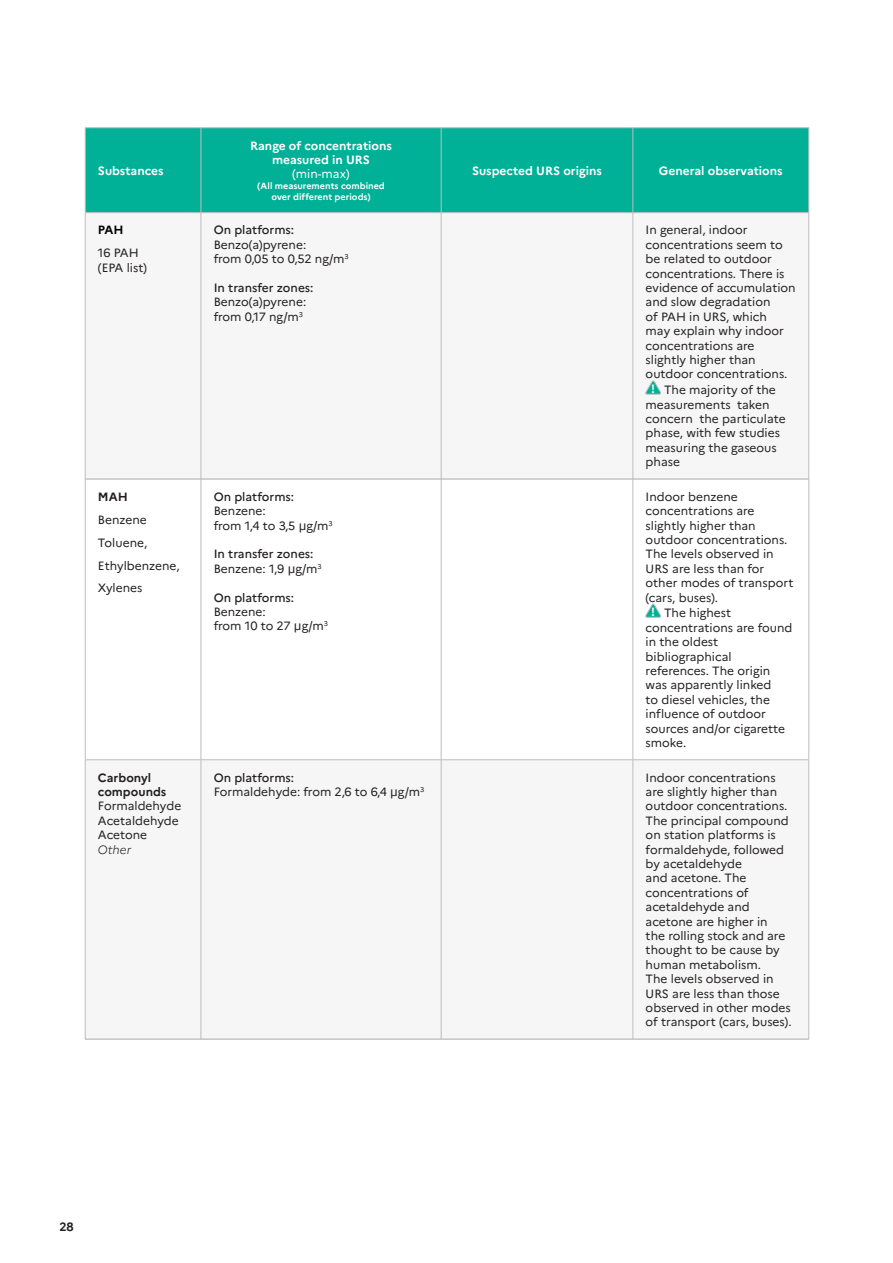
<style>
.page{position:relative;width:893px;height:1263px;background:#fff}
.page>*{position:absolute;margin:0;border:0;box-sizing:border-box;transform-origin:0 0}
.t1{font:12px/14.4px "Marianne";color:#231f20}
.t2{font:500 12px/14.4px "Marianne";color:#231f20}
.t3{font:700 12px/14.4px "Marianne";color:#fff;text-align:center}
.t4{font:700 12px/14.4px "Marianne";color:#231f20}
.t5{font:12px "Marianne";color:#fff}
.t6{font:italic 300 12px "Marianne";color:#231f20}
.t7{font:700 12px "Marianne";color:#000001}
.t8{font:700 9px/10.8px "Marianne";color:#fff;text-align:center}
.s1{font-weight:700;color:#fff}
.s2{font-family:"Verdana"}
.s3{font-weight:400}
.s4{font-family:"Verdana";font-weight:400}
.s5{font-weight:500}
</style>
<div class="page">
<div style="left:86px;top:128px;width:722px;height:84px;background:#00b198"></div>
<div style="left:86px;top:213px;width:722px;height:826px;background:#f5f6f5"></div>
<svg style="left:86px;top:480px;width:722px;height:279px"></svg>
<hr style="left:85px;top:213px;width:1px;height:266px;background:#bcbdc0">
<hr style="left:201px;top:213px;width:1px;height:266px;background:#bcbdc0">
<hr style="left:441px;top:213px;width:1px;height:266px;background:#bcbdc0">
<hr style="left:633px;top:213px;width:1px;height:266px;background:#bcbdc0">
<hr style="left:808px;top:213px;width:1px;height:266px;background:#bcbdc0">
<hr style="left:85px;top:479px;width:1px;height:280px;background:#bcbdc0">
<hr style="left:201px;top:479px;width:1px;height:280px;background:#bcbdc0">
<hr style="left:441px;top:479px;width:1px;height:280px;background:#bcbdc0">
<hr style="left:633px;top:479px;width:1px;height:280px;background:#bcbdc0">
<hr style="left:808px;top:479px;width:1px;height:280px;background:#bcbdc0">
<hr style="left:85px;top:479px;width:116px;height:1px;background:#a9acac">
<hr style="left:201px;top:479px;width:240px;height:1px;background:#a9acac">
<hr style="left:441px;top:479px;width:192px;height:1px;background:#a9acac">
<hr style="left:633px;top:479px;width:176px;height:1px;background:#a9acac">
<hr style="left:85px;top:127px;width:116px;height:1px;background:#bcbdc0">
<hr style="left:85px;top:128px;width:1px;height:84px;background:#bcbdc0">
<hr style="left:201px;top:127px;width:240px;height:1px;background:#bcbdc0">
<hr style="left:201px;top:128px;width:1px;height:84px;background:#bcbdc0">
<hr style="left:441px;top:127px;width:192px;height:1px;background:#bcbdc0">
<hr style="left:441px;top:128px;width:1px;height:84px;background:#bcbdc0">
<hr style="left:633px;top:127px;width:176px;height:1px;background:#bcbdc0">
<hr style="left:633px;top:128px;width:1px;height:84px;background:#bcbdc0">
<hr style="left:808px;top:128px;width:1px;height:84px;background:#bcbdc0">
<hr style="left:85px;top:212px;width:116px;height:1px;background:#bcbdc0">
<hr style="left:201px;top:212px;width:240px;height:1px;background:#bcbdc0">
<hr style="left:441px;top:212px;width:192px;height:1px;background:#bcbdc0">
<hr style="left:633px;top:212px;width:176px;height:1px;background:#bcbdc0">
<hr style="left:85px;top:759px;width:116px;height:1px;background:#bcbdc0">
<hr style="left:201px;top:759px;width:240px;height:1px;background:#bcbdc0">
<hr style="left:441px;top:759px;width:192px;height:1px;background:#bcbdc0">
<hr style="left:633px;top:759px;width:176px;height:1px;background:#bcbdc0">
<hr style="left:85px;top:760px;width:1px;height:279px;background:#bcbdc0">
<hr style="left:201px;top:760px;width:1px;height:279px;background:#bcbdc0">
<hr style="left:441px;top:760px;width:1px;height:279px;background:#bcbdc0">
<hr style="left:633px;top:760px;width:1px;height:279px;background:#bcbdc0">
<hr style="left:808px;top:760px;width:1px;height:279px;background:#bcbdc0">
<hr style="left:85px;top:1039px;width:116px;height:1px;background:#a9acac">
<hr style="left:201px;top:1039px;width:240px;height:1px;background:#a9acac">
<hr style="left:441px;top:1039px;width:192px;height:1px;background:#a9acac">
<hr style="left:633px;top:1039px;width:176px;height:1px;background:#a9acac">
<svg style="left:645px;top:381px;width:16px;height:13px"></svg>
<svg style="left:645px;top:604px;width:16px;height:13px"></svg>
<p class="t3" style="left:98px;top:163px;width:67px">Substances</p>
<p class="t3" style="left:250px;top:138px;width:143px">Range of concentrations measured in URS</p>
<p class="t5" style="left:292px;top:167px;width:59px">(min-max)</p>
<p class="t8" style="left:257px;top:180px;width:129px">(All measurements combined over different periods)</p>
<p class="t3" style="left:472px;top:163px;width:131px">Suspected URS origins</p>
<p class="t3" style="left:659px;top:163px;width:125px">General observations</p>
<p class="t7" style="left:98px;top:223px;width:27px">PAH</p>
<p class="t1" style="left:98px;top:246px;width:50px">16 PAH (EPA list)</p>
<p class="t2" style="left:214px;top:223px;width:82px">On platforms:</p>
<p class="t1" style="left:214px;top:237px;width:137px">Benzo(a)pyrene:<br>from 0,05 to 0,52 ng/m<sup>3</sup></p>
<p class="t2" style="left:214px;top:281px;width:101px">In transfer zones:</p>
<p class="t1" style="left:214px;top:295px;width:94px">Benzo(a)pyrene: from 0,17 ng/m<sup>3</sup></p>
<p class="t1" style="left:646px;top:223px;width:152px">In general, indoor concentrations seem to be related to outdoor concentrations. There is evidence of accumulation and slow degradation<br>of PAH in URS, which<br>may explain why indoor concentrations are slightly higher than outdoor concentrations.</p>
<p class="t1" style="left:646px;top:383px;width:142px;text-indent:6px"><span class="s1">!</span> The majority of the measurements taken concern the particulate phase, with few studies measuring the gaseous phase</p>
<p class="t4" style="left:98px;top:489px;width:31px">MAH</p>
<p class="t1" style="left:98px;top:508px;width:83px;line-height:23px">Benzene<br>Toluene,<br>Ethylbenzene,<br>Xylenes</p>
<p class="t2" style="left:214px;top:489px;width:82px">On platforms:</p>
<p class="t1" style="left:214px;top:504px;width:121px">Benzene:<br>from 1,4 to 3,5 <span class="s2">µ</span>g/m<sup>3</sup></p>
<p class="t2" style="left:214px;top:547px;width:110px">In transfer zones:<br><span class="s3">Benzene: 1,9</span> <span class="s4">µ</span><span class="s3">g/m</span><sup>3</sup></p>
<p class="t2" style="left:214px;top:590px;width:82px">On platforms:</p>
<p class="t1" style="left:214px;top:604px;width:116px">Benzene:<br>from 10 to 27 <span class="s2">µ</span>g/m<sup>3</sup></p>
<p class="t1" style="left:646px;top:489px;width:149px">Indoor benzene concentrations are slightly higher than outdoor concentrations.<br>The levels observed in<br>URS are less than for other modes of transport (cars, buses).</p>
<p class="t1" style="left:646px;top:606px;width:148px;text-indent:6px"><span class="s1">!</span> The highest concentrations are found in the oldest bibliographical references. The origin was apparently linked<br>to diesel vehicles, the influence of outdoor sources and/or cigarette smoke.</p>
<p class="t4" style="left:98px;top:770px;width:70px">Carbonyl compounds</p>
<p class="t1" style="left:98px;top:799px;width:85px">Formaldehyde<br>Acetaldehyde<br>Acetone</p>
<p class="t6" style="left:98px;top:842px;width:35px">Other</p>
<p class="t1" style="left:214px;top:770px;width:212px"><span class="s5">On platforms:<br></span>Formaldehyde: from 2,6 to 6,4 <span class="s2">µ</span>g/m<sup>3</sup></p>
<p class="t1" style="left:646px;top:770px;width:148px">Indoor concentrations are slightly higher than outdoor concentrations.<br>The principal compound on station platforms is formaldehyde, followed by acetaldehyde<br>and acetone. The concentrations of acetaldehyde and acetone are higher in<br>the rolling stock and are thought to be cause by human metabolism.<br>The levels observed in<br>URS are less than those observed in other modes of transport (cars, buses).</p>
<p class="t4" style="left:60px;top:1219px;width:15px">28</p>
</div>
